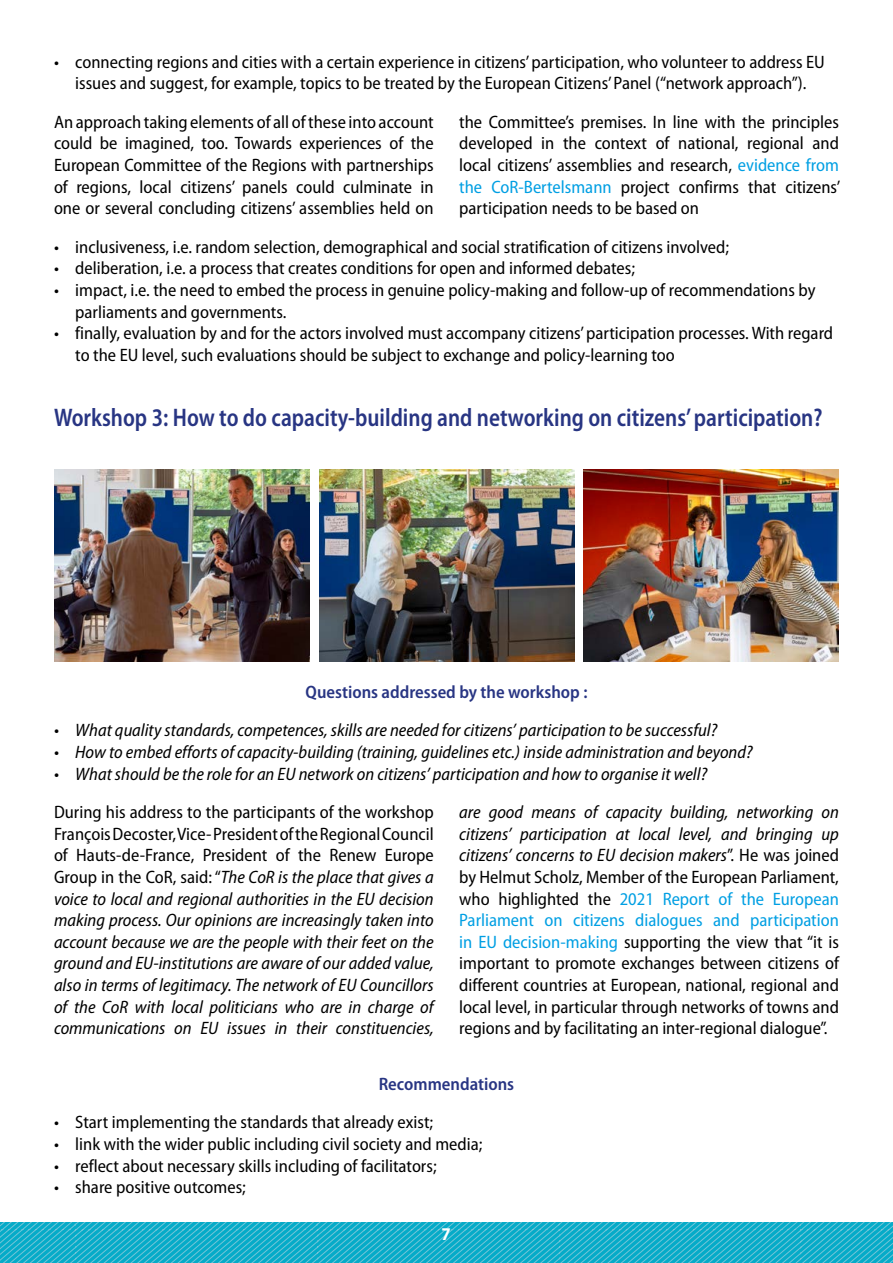
<style>
.page{position:relative;width:893px;height:1263px;background:#fff}
.page>*{position:absolute;margin:0;border:0;box-sizing:border-box;transform-origin:0 0}
.t1{font:600 semi-condensed 25.5px "Myriad Pro";color:#283583;scale:.9 1}
.t2{font:semi-condensed 18px/21.6px "Myriad Pro";color:#000;text-align:justify}
.t3{font:italic semi-condensed 18px/21.6px "Myriad Pro";color:#000;text-align:justify}
.t4{font:600 semi-condensed 18px "Myriad Pro";color:#283583}
.t5{font:700 semi-condensed 18px "Myriad Pro";color:#fff}
.s1{color:#009fe3}
.s2{font-style:normal}
.s3{font-style:italic}
</style>
<div class="page">
<img style="left:0;top:469px;width:893px;height:794px">
<p class="t2" style="left:54px;top:51px;width:772px;text-align:center">• connecting regions and cities with a certain experience in citizens’ participation, who volunteer to address EU issues and suggest, for example, topics to be treated by the European Citizens’ Panel (“network approach”).</p>
<p class="t2" style="left:54px;top:111px;width:381px">An approach taking elements of all of these into account could be imagined, too. Towards experiences of the European Committee of the Regions with partnerships of regions, local citizens’ panels could culminate in one or several concluding citizens’ assemblies held on</p>
<p class="t2" style="left:459px;top:111px;width:383px">the Committee’s premises. In line with the principles developed in the context of national, regional and local citizens’ assemblies and research, <span class="s1">evidence from the CoR-Bertelsmann</span> project confirms that citizens’ participation needs to be based on</p>
<p class="t2" style="left:54px;top:236px;width:677px">• inclusiveness, i.e. random selection, demographical and social stratification of citizens involved;</p>
<p class="t2" style="left:54px;top:258px;width:582px">• deliberation, i.e. a process that creates conditions for open and informed debates;</p>
<p class="t2" style="left:75px;top:279px;width:742px;text-indent:-21px">• impact, i.e. the need to embed the process in genuine policy-making and follow-up of recommendations by parliaments and governments.</p>
<p class="t2" style="left:75px;top:323px;width:759px;text-indent:-21px">• finally, evaluation by and for the actors involved must accompany citizens’ participation processes. With regard to the EU level, such evaluations should be subject to exchange and policy-learning too</p>
<h1 class="t1" style="left:54px;top:403px;width:855px">Workshop 3: How to do capacity-building and networking on citizens’ participation?</h1>
<p class="t4" style="left:305px;top:682px;width:283px">Questions addressed by the workshop :</p>
<p class="t3" style="left:54px;top:720px;width:665px">• What quality standards, competences, skills are needed for citizens’ participation to be successful?</p>
<p class="t3" style="left:54px;top:741px;width:700px">• How to embed efforts of capacity-building (training, guidelines etc.) inside administration and beyond?</p>
<p class="t3" style="left:54px;top:763px;width:655px">• What should be the role for an EU network on citizens’ participation and how to organise it well?</p>
<p class="t3" style="left:54px;top:802px;width:381px"><span class="s2">During his address to the participants of the workshop François Decoster, Vice- President of the Regional Council of Hauts-de-France, President of the Renew Europe Group in the CoR, said: “</span>The CoR is the place that gives a voice to local and regional authorities in the EU decision making process. Our opinions are increasingly taken into account because we are the people with their feet on the ground and EU-institutions are aware of our added value, also in terms of legitimacy. The network of EU Councillors of the CoR with local politicians who are in charge of communications on EU issues in their constituencies,</p>
<p class="t2" style="left:459px;top:802px;width:381px"><span class="s3">are good means of capacity building, networking on citizens’ participation at local level, and bringing up citizens’ concerns to EU decision makers</span>”. He was joined by Helmut Scholz, Member of the European Parliament, who highlighted the <span class="s1">2021 Report of the European Parliament on citizens dialogues and participation in EU decision-making</span> supporting the view that “it is important to promote exchanges between citizens of different countries at European, national, regional and local level, in particular through networks of towns and regions and by facilitating an inter-regional dialogue”.</p>
<p class="t4" style="left:379px;top:1074px;width:137px">Recommendations</p>
<p class="t2" style="left:54px;top:1112px;width:381px">• Start implementing the standards that already exist;</p>
<p class="t2" style="left:54px;top:1133px;width:430px">• link with the wider public including civil society and media;</p>
<p class="t2" style="left:54px;top:1155px;width:384px">• reflect about necessary skills including of facilitators;</p>
<p class="t2" style="left:54px;top:1177px;width:193px">• share positive outcomes;</p>
<p class="t5" style="left:442px;top:1223px;width:11px">7</p>
</div>
